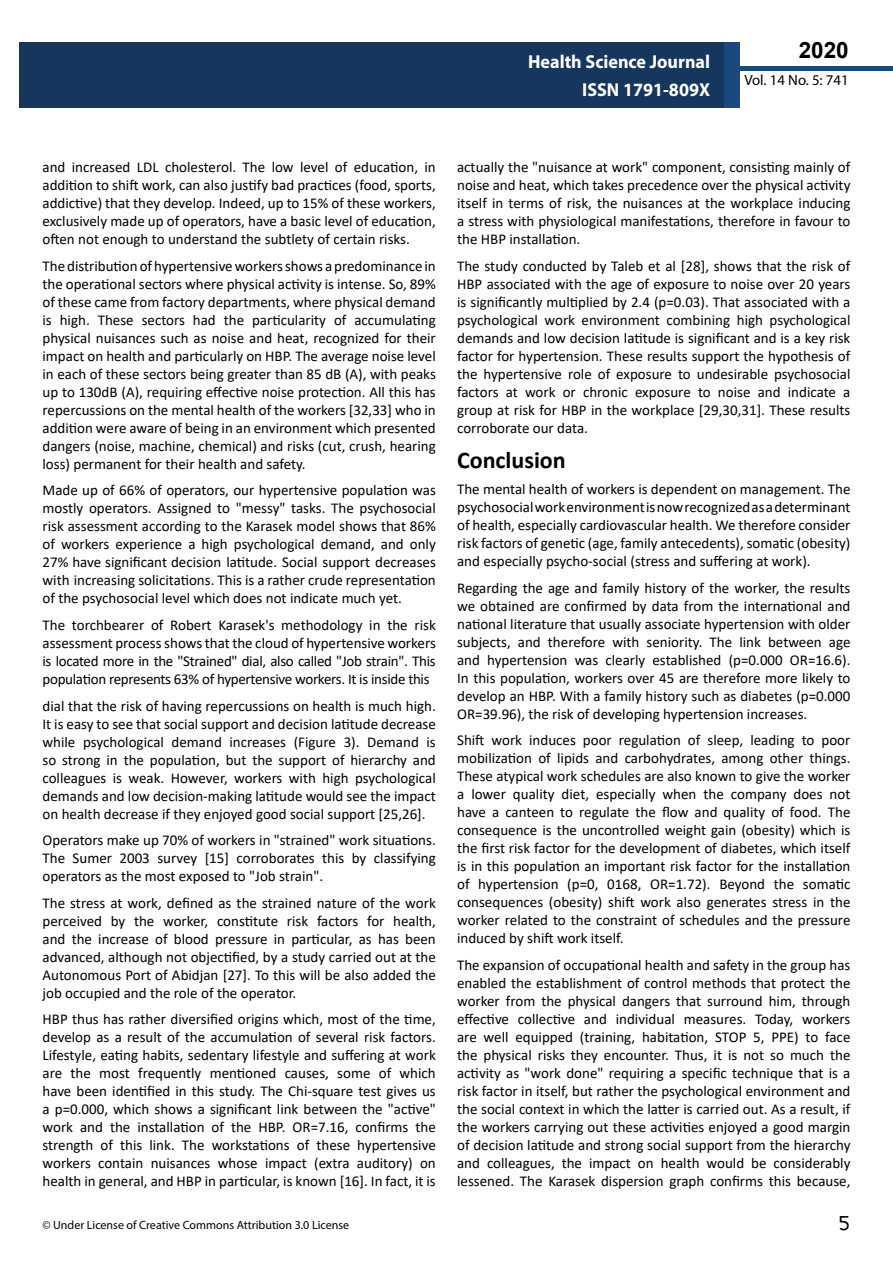
<style>
.page{position:relative;width:893px;height:1263px;background:#fff}
.page>*{position:absolute;margin:0;border:0;box-sizing:border-box;transform-origin:0 0}
.t1{font:25.5px "Tunga";color:#000}
.t2{font:700 24px "Calibri";color:#000}
.t3{font:700 22.5px "Arial";color:#000}
.t4{font:700 18.75px/27.2px "Myriad Pro";color:#fff;text-align:right;scale:.96 1}
.t5{font:15px/18px "Calibri";color:#000;text-align:justify}
.t6{font:14.85px "Myriad Pro";color:#000}
.t7{font:12px "Myriad Pro";color:#000}
</style>
<div class="page">
<div style="left:722px;top:66px;width:171px;height:5px;background:#1c497d"></div>
<div style="left:19px;top:42px;width:706px;height:66px;background:#16365d"></div>
<div style="left:725px;top:42px;width:15px;height:66px;background:#1c497d"></div>
<p class="t4" style="left:528px;top:48px;width:191px">Health Science Journal<br>ISSN 1791-809X</p>
<h3 class="t3" style="left:799px;top:35px;width:52px">2020</h3>
<p class="t6" style="left:744px;top:71px;width:106px">Vol. 14 No. 5: 741</p>
<p class="t5" style="left:43px;top:158px;width:395px">and increased LDL cholesterol. The low level of education, in addition to shift work, can also justify bad practices (food, sports, addictive) that they develop. Indeed, up to 15% of these workers, exclusively made up of operators, have a basic level of education, often not enough to understand the subtlety of certain risks.</p>
<p class="t5" style="left:43px;top:257px;width:395px">The distribution of hypertensive workers shows a predominance in the operational sectors where physical activity is intense. So, 89% of these came from factory departments, where physical demand is high. These sectors had the particularity of accumulating physical nuisances such as noise and heat, recognized for their impact on health and particularly on HBP. The average noise level in each of these sectors being greater than 85 dB (A), with peaks up to 130dB (A), requiring effective noise protection. All this has repercussions on the mental health of the workers [32,33] who in addition were aware of being in an environment which presented dangers (noise, machine, chemical) and risks (cut, crush, hearing loss) permanent for their health and safety.</p>
<p class="t5" style="left:43px;top:481px;width:395px">Made up of 66% of operators, our hypertensive population was mostly operators. Assigned to "messy" tasks. The psychosocial risk assessment according to the Karasek model shows that 86% of workers experience a high psychological demand, and only 27% have significant decision latitude. Social support decreases with increasing solicitations. This is a rather crude representation of the psychosocial level which does not indicate much yet.</p>
<p class="t5" style="left:43px;top:616px;width:395px">The torchbearer of Robert Karasek's methodology in the risk assessment process shows that the cloud of hypertensive workers is located more in the "Strained" dial, also called "Job strain". This population represents 63% of hypertensive workers. It is inside this</p>
<p class="t5" style="left:43px;top:696px;width:395px">dial that the risk of having repercussions on health is much high.<br>It is easy to see that social support and decision latitude decrease while psychological demand increases (Figure 3). Demand is so strong in the population, but the support of hierarchy and colleagues is weak. However, workers with high psychological demands and low decision-making latitude would see the impact on health decrease if they enjoyed good social support [25,26].</p>
<p class="t5" style="left:43px;top:831px;width:395px">Operators make up 70% of workers in "strained" work situations.<br>The Sumer 2003 survey [15] corroborates this by classifying operators as the most exposed to "Job strain".</p>
<p class="t5" style="left:43px;top:893px;width:395px">The stress at work, defined as the strained nature of the work perceived by the worker, constitute risk factors for health, and the increase of blood pressure in particular, as has been advanced, although not objectified, by a study carried out at the Autonomous Port of Abidjan [27]. To this will be also added the job occupied and the role of the operator.</p>
<p class="t5" style="left:43px;top:1010px;width:395px">HBP thus has rather diversified origins which, most of the time, develop as a result of the accumulation of several risk factors.<br>Lifestyle, eating habits, sedentary lifestyle and suffering at work are the most frequently mentioned causes, some of which have been identified in this study. The Chi-square test gives us a p=0.000, which shows a significant link between the "active" work and the installation of the HBP. OR=7.16, confirms the strength of this link. The workstations of these hypertensive workers contain nuisances whose impact (extra auditory) on health in general, and HBP in particular, is known [16]. In fact, it is</p>
<p class="t7" style="left:43px;top:1218px;width:308px">© Under License of Creative Commons Attribution 3.0 License</p>
<p class="t5" style="left:457px;top:158px;width:395px">actually the "nuisance at work" component, consisting mainly of noise and heat, which takes precedence over the physical activity itself in terms of risk, the nuisances at the workplace inducing a stress with physiological manifestations, therefore in favour to the HBP installation.</p>
<p class="t5" style="left:457px;top:257px;width:395px">The study conducted by Taleb et al [28], shows that the risk of HBP associated with the age of exposure to noise over 20 years is significantly multiplied by 2.4 (p=0.03). That associated with a psychological work environment combining high psychological demands and low decision latitude is significant and is a key risk factor for hypertension. These results support the hypothesis of the hypertensive role of exposure to undesirable psychosocial factors at work or chronic exposure to noise and indicate a group at risk for HBP in the workplace [29,30,31]. These results corroborate our data.</p>
<h2 class="t2" style="left:457px;top:443px;width:110px">Conclusion</h2>
<p class="t5" style="left:457px;top:480px;width:395px">The mental health of workers is dependent on management. The psychosocial work environment is now recognized as a determinant of health, especially cardiovascular health. We therefore consider risk factors of genetic (age, family antecedents), somatic (obesity) and especially psycho-social (stress and suffering at work).</p>
<p class="t5" style="left:457px;top:578px;width:395px">Regarding the age and family history of the worker, the results we obtained are confirmed by data from the international and national literature that usually associate hypertension with older subjects, and therefore with seniority. The link between age and hypertension was clearly established (p=0.000 OR=16.6).<br>In this population, workers over 45 are therefore more likely to develop an HBP. With a family history such as diabetes (p=0.000<br>OR=39.96), the risk of developing hypertension increases.</p>
<p class="t5" style="left:457px;top:731px;width:395px">Shift work induces poor regulation of sleep, leading to poor mobilization of lipids and carbohydrates, among other things.<br>These atypical work schedules are also known to give the worker a lower quality diet, especially when the company does not have a canteen to regulate the flow and quality of food. The consequence is the uncontrolled weight gain (obesity) which is the first risk factor for the development of diabetes, which itself is in this population an important risk factor for the installation of hypertension (p=0, 0168, OR=1.72). Beyond the somatic consequences (obesity) shift work also generates stress in the worker related to the constraint of schedules and the pressure induced by shift work itself.</p>
<p class="t5" style="left:457px;top:955px;width:395px">The expansion of occupational health and safety in the group has enabled the establishment of control methods that protect the worker from the physical dangers that surround him, through effective collective and individual measures. Today, workers are well equipped (training, habitation, STOP 5, PPE) to face the physical risks they encounter. Thus, it is not so much the activity as "work done" requiring a specific technique that is a risk factor in itself, but rather the psychological environment and the social context in which the latter is carried out. As a result, if the workers carrying out these activities enjoyed a good margin of decision latitude and strong social support from the hierarchy and colleagues, the impact on health would be considerably lessened. The Karasek dispersion graph confirms this because,</p>
<h1 class="t1" style="left:839px;top:1206px;width:13px">5</h1>
</div>
